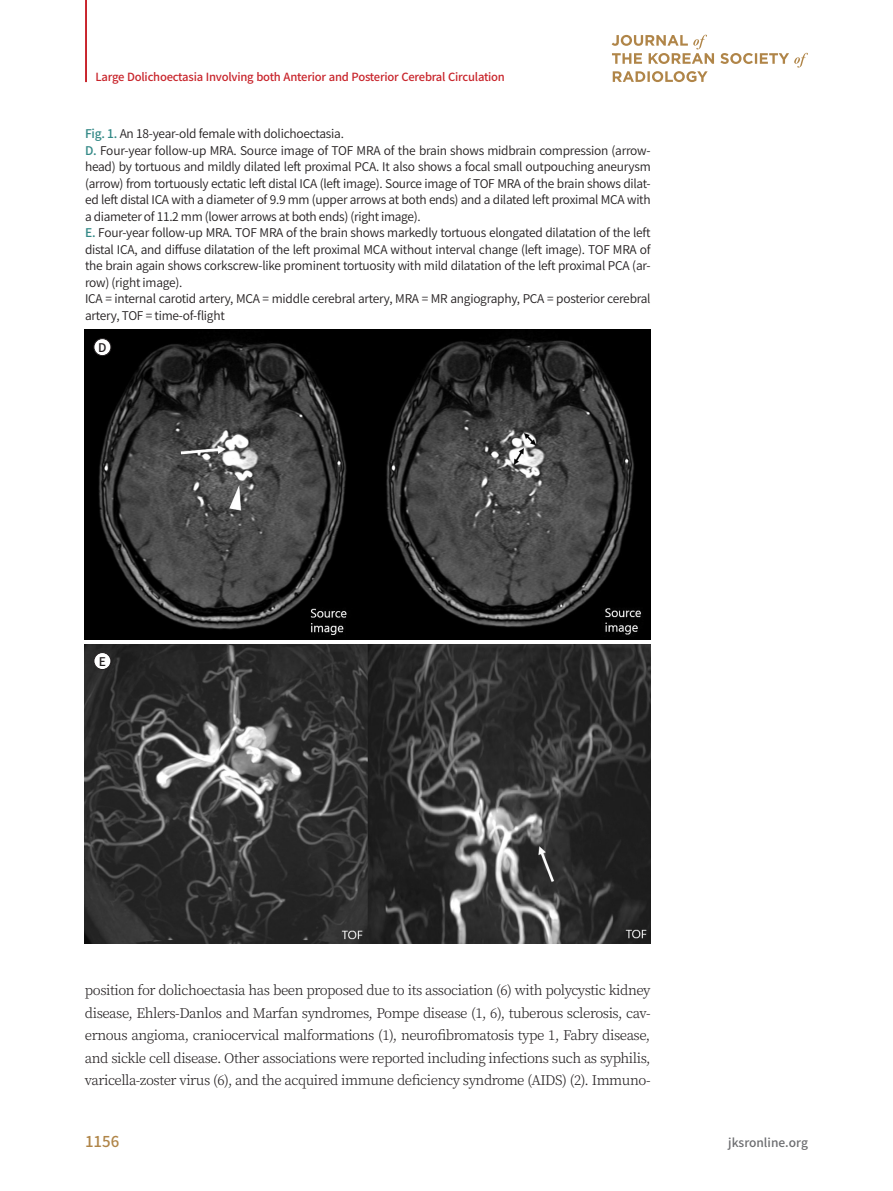
<style>
.page{position:relative;width:893px;height:1191px;background:#fff}
.page>*{position:absolute;margin:0;border:0;box-sizing:border-box;transform-origin:0 0}
.t1{font:500 15px "Noto Sans CJ Kkr";color:#b08548}
.영문본문{font:300 13.5px/22.5px "Noto Serif CJ Kkr";letter-spacing:-.035em;color:#231f20;text-align:justify}
.그림제목1{font:600 12px/16.5px "Noto Sans CJ Kkr";letter-spacing:-.02em;color:#231f20;text-align:justify}
.그림제목{font:600 12px "Noto Sans CJ Kkr";letter-spacing:-.02em;color:#231f20}
.t2{font:500 12px "Noto Sans CJ Kkr";color:#6c6d70}
.캡션{font:500 12px "Noto Sans CJ Kkr";color:#231f20}
.t3{font:500 11.25px "Noto Sans CJ Kkr";letter-spacing:-.02em;color:#c8242b}
.s1{font-weight:500;color:#328886}
</style>
<div class="page">
<hr style="left:85px;top:0;width:2px;height:82px;background:#c8242b">
<svg style="left:612px;top:35px;width:196px;height:47px"></svg>
<img style="left:85px;top:330px;width:566px;height:310px">
<img style="left:85px;top:644px;width:566px;height:300px">
<div style="left:94px;top:338px;width:17px;height:18px;background:#fff;border-radius:50%"></div>
<div style="left:94px;top:338px;width:17px;height:18px;border:1px solid #231f20;border-radius:50%"></div>
<div style="left:94px;top:652px;width:17px;height:17px;background:#fff;border-radius:50%"></div>
<div style="left:94px;top:652px;width:17px;height:18px;border:1px solid #231f20;border-radius:50%"></div>
<p class="t3" style="left:96px;top:70px;width:411px">Large Dolichoectasia Involving both Anterior and Posterior Cerebral Circulation</p>
<p class="그림제목" style="left:85px;top:127px;width:260px"><span class="s1">Fig. 1.</span> An 18-year-old female with dolichoectasia.</p>
<p class="그림제목1" style="left:85px;top:142px;width:567px"><span class="s1">D.</span> Four-year follow-up MRA. Source image of TOF MRA of the brain shows midbrain compression (arrow&shy;head) by tortuous and mildly dilated left proximal PCA. It also shows a focal small outpouching aneurysm (arrow) from tortuously ectatic left distal ICA (left image). Source image of TOF MRA of the brain shows dilat&shy;ed left distal ICA with a diameter of 9.9 mm (upper arrows at both ends) and a dilated left proximal MCA with a diameter of 11.2 mm (lower arrows at both ends) (right image).</p>
<p class="그림제목1" style="left:85px;top:225px;width:567px"><span class="s1">E.</span> Four-year follow-up MRA. TOF MRA of the brain shows markedly tortuous elongated dilatation of the left distal ICA, and diffuse dilatation of the left proximal MCA without interval change (left image). TOF MRA of the brain again shows corkscrew-like prominent tortuosity with mild dilatation of the left proximal PCA (ar&shy;row) (right image).</p>
<p class="그림제목1" style="left:85px;top:291px;width:567px">ICA = internal carotid artery, MCA = middle cerebral artery, MRA = MR angiography, PCA = posterior cerebral artery, TOF = time-of-flight</p>
<p class="캡션" style="left:98px;top:340px;width:10px">D</p>
<p class="캡션" style="left:99px;top:654px;width:9px">E</p>
<p class="영문본문" style="left:85px;top:979px;width:567px">position for dolichoectasia has been proposed due to its association (6) with polycystic kidney disease, Ehlers-Danlos and Marfan syndromes, Pompe disease (1, 6), tuberous sclerosis, cav&shy;ernous angioma, craniocervical malformations (1), neurofibromatosis type 1, Fabry disease, and sickle cell disease. Other associations were reported including infections such as syphilis, varicella-zoster virus (6), and the acquired immune deficiency syndrome (AIDS) (2). Immuno-</p>
<p class="t1" style="left:85px;top:1132px;width:36px">1156</p>
<p class="t2" style="left:728px;top:1135px;width:81px">jksronline.org</p>
</div>
